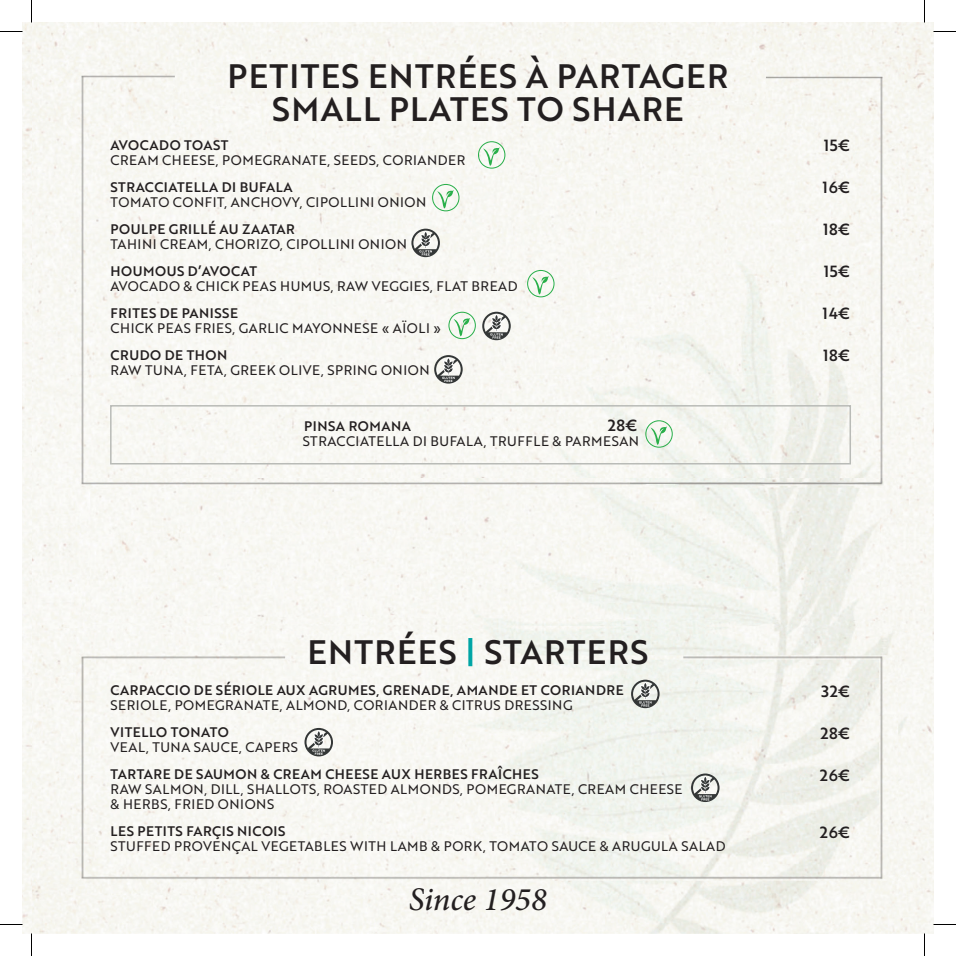
<style>
.page{position:relative;width:956px;height:956px;background:#fff}
.page>*{position:absolute;margin:0;border:0;box-sizing:border-box;transform-origin:0 0}
.t1{font:33px/33px "Brother 1816 Medium";letter-spacing:.04em;color:#231f20;text-align:center}
.t2{font:italic 500 33px "Minion Pro";letter-spacing:-.005em;color:#231f20}
.t3{font:15.75px "Brother 1816 Medium";letter-spacing:.04em;color:#231f20}
.t4{font:13.5px/15px "Brother 1816 Regular";letter-spacing:.04em;color:#231f20}
.t5{font:13.5px "Brother 1816 Medium";letter-spacing:.04em;color:#231f20}
.s1{color:#00a5a5}
</style>
<div class="page">
<img style="left:23px;top:23px;width:910px;height:910px">
<div style="left:110px;top:405px;width:741px;height:59px;border:2px solid #b9bbb7"></div>
<svg style="left:478px;top:141px;width:27px;height:28px"></svg>
<svg style="left:432px;top:184px;width:27px;height:27px"></svg>
<svg style="left:448px;top:312px;width:28px;height:27px"></svg>
<svg style="left:527px;top:270px;width:27px;height:27px"></svg>
<svg style="left:482px;top:312px;width:29px;height:28px"></svg>
<svg style="left:434px;top:355px;width:29px;height:29px"></svg>
<svg style="left:631px;top:680px;width:29px;height:28px"></svg>
<svg style="left:304px;top:728px;width:29px;height:28px"></svg>
<svg style="left:691px;top:773px;width:28px;height:29px"></svg>
<svg style="left:411px;top:229px;width:29px;height:28px"></svg>
<svg style="left:645px;top:420px;width:28px;height:28px"></svg>
<svg style="left:0;top:31px;width:22px;height:1px"></svg>
<svg style="left:933px;top:31px;width:23px;height:1px"></svg>
<svg style="left:0;top:924px;width:22px;height:1px"></svg>
<svg style="left:933px;top:924px;width:23px;height:1px"></svg>
<svg style="left:31px;top:0;width:1px;height:23px"></svg>
<svg style="left:31px;top:933px;width:1px;height:23px"></svg>
<svg style="left:924px;top:0;width:1px;height:23px"></svg>
<svg style="left:924px;top:933px;width:1px;height:23px"></svg>
<h1 class="t1" style="left:228px;top:59px;width:502px">PETITES ENTRÉES À PARTAGER<br>SMALL PLATES TO SHARE</h1>
<p class="t5" style="left:111px;top:135px;width:120px">AVOCADO TOAST</p>
<p class="t4" style="left:111px;top:152px;width:356px">CREAM CHEESE, POMEGRANATE, SEEDS, CORIANDER</p>
<p class="t5" style="left:111px;top:177px;width:183px">STRACCIATELLA DI BUFALA</p>
<p class="t4" style="left:111px;top:194px;width:317px">TOMATO CONFIT, ANCHOVY, CIPOLLINI ONION</p>
<p class="t5" style="left:111px;top:219px;width:186px">POULPE GRILLÉ AU ZAATAR</p>
<p class="t4" style="left:111px;top:236px;width:298px">TAHINI CREAM, CHORIZO, CIPOLLINI ONION</p>
<p class="t5" style="left:111px;top:261px;width:148px">HOUMOUS D’AVOCAT</p>
<p class="t4" style="left:111px;top:278px;width:408px">AVOCADO &amp; CHICK PEAS HUMUS, RAW VEGGIES, FLAT BREAD</p>
<p class="t5" style="left:111px;top:303px;width:129px">FRITES DE PANISSE</p>
<p class="t4" style="left:111px;top:320px;width:332px">CHICK PEAS FRIES, GARLIC MAYONNESE « AÏOLI »</p>
<p class="t5" style="left:111px;top:345px;width:118px">CRUDO DE THON</p>
<p class="t4" style="left:111px;top:362px;width:320px">RAW TUNA, FETA, GREEK OLIVE, SPRING ONION</p>
<p class="t5" style="left:304px;top:416px;width:109px">PINSA ROMANA</p>
<p class="t3" style="left:608px;top:413px;width:32px">28€</p>
<p class="t4" style="left:303px;top:433px;width:338px">STRACCIATELLA DI BUFALA, TRUFFLE &amp; PARMESAN</p>
<h1 class="t1" style="left:307px;top:634px;width:343px">ENTRÉES <span class="s1">|</span> STARTERS</h1>
<p class="t5" style="left:111px;top:680px;width:515px">CARPACCIO DE SÉRIOLE AUX AGRUMES, GRENADE, AMANDE ET CORIANDRE</p>
<p class="t4" style="left:111px;top:697px;width:463px">SERIOLE, POMEGRANATE, ALMOND, CORIANDER &amp; CITRUS DRESSING</p>
<p class="t5" style="left:111px;top:722px;width:120px">VITELLO TONATO</p>
<p class="t4" style="left:111px;top:739px;width:189px">VEAL, TUNA SAUCE, CAPERS</p>
<p class="t5" style="left:111px;top:764px;width:430px">TARTARE DE SAUMON &amp; CREAM CHEESE AUX HERBES FRAÎCHES</p>
<p class="t4" style="left:111px;top:781px;width:574px">RAW SALMON, DILL, SHALLOTS, ROASTED ALMONDS, POMEGRANATE, CREAM CHEESE &amp; HERBS, FRIED ONIONS</p>
<p class="t5" style="left:111px;top:821px;width:176px">LES PETITS FARÇIS NICOIS</p>
<p class="t4" style="left:111px;top:838px;width:616px">STUFFED PROVENÇAL VEGETABLES WITH LAMB &amp; PORK, TOMATO SAUCE &amp; ARUGULA SALAD</p>
<h1 class="t2" style="left:409px;top:877px;width:140px">Since 1958</h1>
<p class="t3" style="left:824px;top:134px;width:28px">15€</p>
<p class="t3" style="left:823px;top:176px;width:29px">16€</p>
<p class="t3" style="left:823px;top:218px;width:29px">18€</p>
<p class="t3" style="left:824px;top:260px;width:28px">15€</p>
<p class="t3" style="left:823px;top:302px;width:29px">14€</p>
<p class="t3" style="left:823px;top:344px;width:29px">18€</p>
<p class="t3" style="left:822px;top:679px;width:30px">32€</p>
<p class="t3" style="left:820px;top:721px;width:32px">28€</p>
<p class="t3" style="left:820px;top:763px;width:32px">26€</p>
<p class="t3" style="left:820px;top:820px;width:32px">26€</p>
</div>
